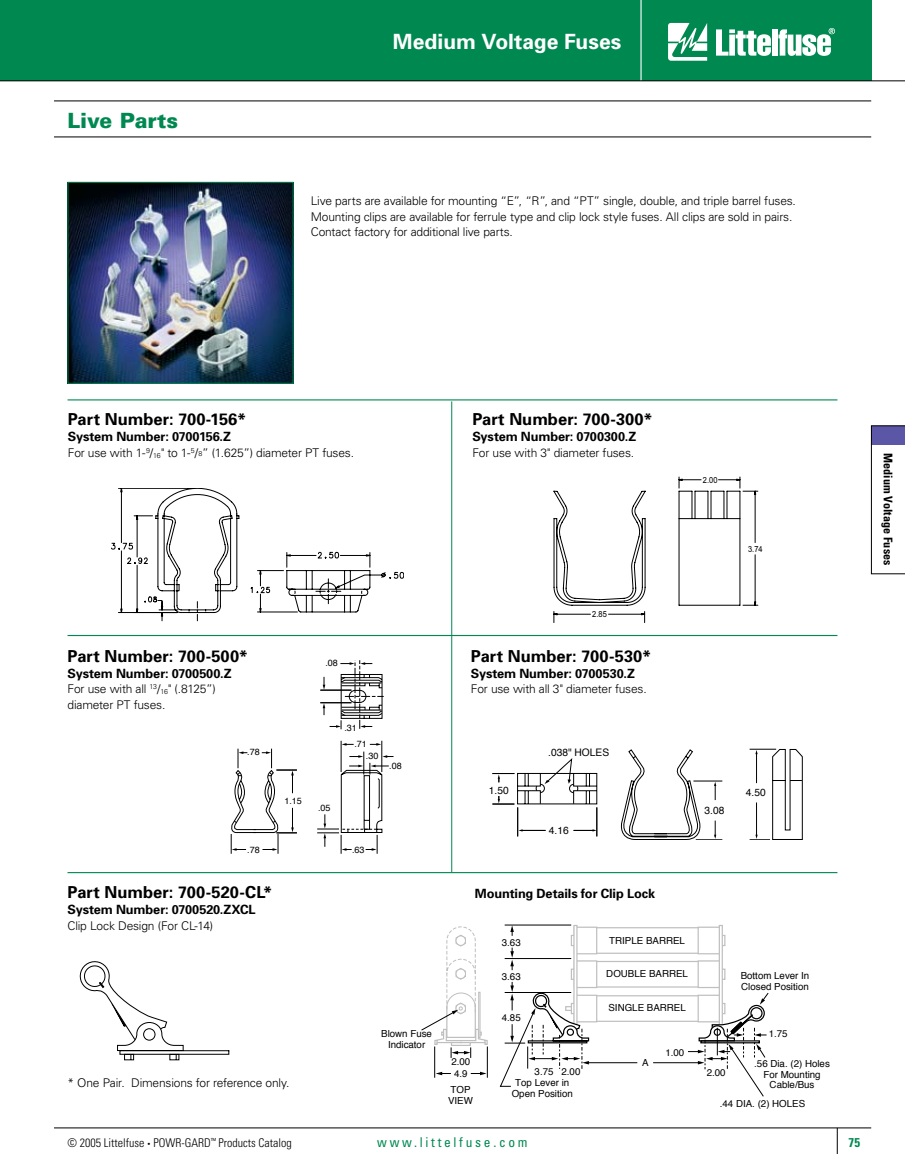
<style>
.page{position:relative;width:905px;height:1175px;background:#fff}
.page>*{position:absolute;margin:0;border:0;box-sizing:border-box;transform-origin:0 0}
.t1{font:700 21px "Univers";color:#fff}
.t2{font:900 21px "Univers";letter-spacing:-.005em;color:#008851}
.t3{font:700 16.5px "Univers";color:#000}
.t4{font:condensed 13.5px "Univers";letter-spacing:.2em;color:#008851}
.t5{font:700 12.75px "Univers";letter-spacing:-.01em;color:#000}
.t6{font:700 condensed 12.75px "Univers";color:#008851}
.t7{font:300 12px/15.8px "Univers";letter-spacing:-.015em;color:#000}
.t8{font:300 condensed 12px "Univers";color:#000}
.t9{font:700 condensed 12px "Univers";letter-spacing:.015em;color:#000}
.t10{font:10.35px "Helvetica";color:#000}
.t11{font:9.75px/10.9px "Helvetica";color:#000}
.t12{font:9px "Helvetica";color:#000}
.t13{font:8.25px "Arial";color:#000;scale:.92 1}
.s1{font-size:7.05px}
.s2{font-size:6px}
</style>
<div class="page">
<div style="left:0;top:0;width:871px;height:81px;background:#008851"></div>
<hr style="left:640px;top:0;width:1px;height:81px;background:#fff">
<svg style="left:668px;top:23px;width:39px;height:38px"></svg>
<svg style="left:716px;top:29px;width:55px;height:27px"></svg>
<div style="left:772px;top:29px;width:5px;height:27px;background:#fff"></div>
<svg style="left:778px;top:28px;width:57px;height:28px"></svg>
<hr style="left:0;top:81px;width:904px;height:1px;background:#000">
<hr style="left:54px;top:137px;width:817px;height:1px;background:#000">
<hr style="left:54px;top:101px;width:817px;height:1px;background:#000">
<svg style="left:837px;top:1128px;width:1px;height:25px"></svg>
<hr style="left:54px;top:1127px;width:817px;height:1px;background:#000">
<svg style="left:871px;top:425px;width:33px;height:149px"></svg>
<div style="left:574px;top:927px;width:146px;height:26px;border:1px solid #bfbfbf"></div>
<div style="left:698px;top:927px;width:22px;height:26px;background:#fff"></div>
<div style="left:697px;top:926px;width:24px;height:28px;border:1px solid #bfbfbf"></div>
<div style="left:573px;top:926px;width:24px;height:28px;border:1px solid #bfbfbf"></div>
<div style="left:574px;top:995px;width:146px;height:26px;border:1px solid #bfbfbf"></div>
<div style="left:573px;top:994px;width:24px;height:28px;border:1px solid #bfbfbf"></div>
<div style="left:574px;top:960px;width:146px;height:27px;border:1px solid #bfbfbf"></div>
<div style="left:698px;top:961px;width:22px;height:26px;background:#fff"></div>
<div style="left:697px;top:960px;width:24px;height:28px;border:1px solid #bfbfbf"></div>
<div style="left:573px;top:960px;width:24px;height:28px;border:1px solid #bfbfbf"></div>
<div style="left:721px;top:934px;width:4px;height:12px;border:1px solid #bfbfbf"></div>
<div style="left:721px;top:968px;width:4px;height:11px;border:1px solid #bfbfbf"></div>
<hr style="left:719px;top:925px;width:3px;height:99px;background:#fff">
<div style="left:718px;top:924px;width:5px;height:100px;border:1px solid #bfbfbf"></div>
<hr style="left:434px;top:1046px;width:1px;height:31px;background:#000">
<svg style="left:435px;top:1071px;width:16px;height:4px"></svg>
<svg style="left:471px;top:1071px;width:15px;height:4px"></svg>
<hr style="left:653px;top:1062px;width:47px;height:1px;background:#000">
<hr style="left:586px;top:1062px;width:51px;height:1px;background:#000">
<hr style="left:487px;top:1046px;width:1px;height:31px;background:#000">
<svg style="left:688px;top:986px;width:81px;height:111px"></svg>
<svg style="left:421px;top:926px;width:67px;height:131px"></svg>
<svg style="left:500px;top:924px;width:96px;height:162px"></svg>
<svg style="left:492px;top:748px;width:310px;height:92px"></svg>
<svg style="left:230px;top:660px;width:163px;height:193px"></svg>
<img style="left:70px;top:184px;width:221px;height:198px">
<div style="left:68px;top:182px;width:225px;height:202px;border:1px solid #008851"></div>
<hr style="left:68px;top:872px;width:769px;height:1px;background:#008851">
<hr style="left:451px;top:401px;width:1px;height:471px;background:#008851">
<svg style="left:79px;top:961px;width:151px;height:99px"></svg>
<hr style="left:68px;top:399px;width:769px;height:1px;background:#008851">
<hr style="left:68px;top:635px;width:769px;height:1px;background:#008851">
<svg style="left:111px;top:488px;width:293px;height:133px"></svg>
<svg style="left:553px;top:476px;width:205px;height:147px"></svg>
<h1 class="t2" style="left:68px;top:107px;width:112px">Live Parts</h1>
<h1 class="t1" style="left:393px;top:28px;width:230px">Medium Voltage Fuses</h1>
<p class="t7" style="left:310px;top:192px;width:487px">Live parts are available for mounting “E”, “R”, and “PT” single, double, and triple barrel fuses.<br>Mounting clips are available for ferrule type and clip lock style fuses. All clips are sold in pairs.<br>Contact factory for additional live parts.</p>
<h2 class="t3" style="left:68px;top:409px;width:180px">Part Number: 700-156*</h2>
<p class="t5" style="left:68px;top:428px;width:165px">System Number: 0700156.Z</p>
<p class="t7" style="left:68px;top:444px;width:288px">For use with 1-<sup>9</sup>/<sub>16</sub>" to 1-<sup>5</sup>/<span class="s1">8</span>” (1.625”) diameter PT fuses.</p>
<h2 class="t3" style="left:472px;top:409px;width:182px">Part Number: 700-300*</h2>
<p class="t5" style="left:472px;top:428px;width:165px">System Number: 0700300.Z</p>
<p class="t7" style="left:472px;top:444px;width:163px">For use with 3" diameter fuses.</p>
<p class="t13" style="left:702px;top:475px;width:18px;rotate:-1deg">2.00</p>
<p class="t13" style="left:748px;top:544px;width:18px;rotate:-1deg">3.74</p>
<h2 class="t3" style="left:68px;top:645px;width:182px">Part Number: 700-500*</h2>
<p class="t5" style="left:68px;top:665px;width:165px">System Number: 0700500.Z</p>
<p class="t7" style="left:68px;top:681px;width:150px">For use with all <sup>13</sup>/<sub>16</sub>" (.8125”) diameter PT fuses.</p>
<p class="t12" style="left:247px;top:744px;width:14px">.78</p>
<p class="t12" style="left:325px;top:655px;width:14px">.08</p>
<p class="t12" style="left:284px;top:793px;width:19px">1.15</p>
<p class="t12" style="left:318px;top:800px;width:14px">.05</p>
<p class="t12" style="left:344px;top:720px;width:14px">.31</p>
<p class="t12" style="left:354px;top:735px;width:14px">.71</p>
<p class="t12" style="left:366px;top:747px;width:14px">.30</p>
<p class="t12" style="left:389px;top:758px;width:14px">.08</p>
<p class="t12" style="left:247px;top:842px;width:14px">.78</p>
<p class="t12" style="left:352px;top:842px;width:14px">.63</p>
<h2 class="t3" style="left:68px;top:881px;width:206px">Part Number: 700-520-CL*</h2>
<p class="t5" style="left:68px;top:901px;width:190px">System Number: 0700520.ZXCL</p>
<p class="t7" style="left:68px;top:917px;width:147px">Clip Lock Design (For CL-14)</p>
<p class="t7" style="left:68px;top:1074px;width:223px">* One Pair. Dimensions for reference only.</p>
<p class="t11" style="left:381px;top:1028px;width:52px;text-align:center">Blown Fuse<br>Indicator</p>
<p class="t13" style="left:592px;top:609px;width:18px;rotate:-1deg">2.85</p>
<h2 class="t3" style="left:471px;top:645px;width:182px">Part Number: 700-530*</h2>
<p class="t5" style="left:471px;top:665px;width:165px">System Number: 0700530.Z</p>
<p class="t7" style="left:471px;top:681px;width:177px">For use with all 3" diameter fuses.</p>
<p class="t10" style="left:489px;top:781px;width:21px">1.50</p>
<p class="t10" style="left:548px;top:743px;width:62px">.038" HOLES</p>
<p class="t10" style="left:549px;top:821px;width:21px">4.16</p>
<p class="t10" style="left:704px;top:801px;width:21px">3.08</p>
<p class="t10" style="left:745px;top:783px;width:21px">4.50</p>
<p class="t5" style="left:475px;top:885px;width:182px">Mounting Details for Clip Lock</p>
<p class="t11" style="left:502px;top:936px;width:20px">3.63</p>
<p class="t11" style="left:502px;top:970px;width:20px">3.63</p>
<p class="t11" style="left:502px;top:1011px;width:20px">4.85</p>
<p class="t11" style="left:609px;top:934px;width:77px">TRIPLE BARREL</p>
<p class="t11" style="left:606px;top:967px;width:83px">DOUBLE BARREL</p>
<p class="t11" style="left:608px;top:1002px;width:79px">SINGLE BARREL</p>
<p class="t11" style="left:665px;top:1046px;width:20px">1.00</p>
<p class="t11" style="left:740px;top:970px;width:70px">Bottom Lever In<br>Closed Position</p>
<p class="t11" style="left:768px;top:1027px;width:20px">1.75</p>
<p class="t11" style="left:451px;top:1055px;width:20px;line-height:12px">2.00<br>4.9</p>
<p class="t11" style="left:448px;top:1083px;width:26px">TOP<br>VIEW</p>
<p class="t11" style="left:642px;top:1056px;width:8px">A</p>
<p class="t11" style="left:754px;top:1057px;width:77px;text-align:center">.56 Dia. (2) Holes<br>For Mounting<br>Cable/Bus</p>
<p class="t11" style="left:719px;top:1097px;width:87px">.44 DIA. (2) HOLES</p>
<p class="t11" style="left:561px;top:1065px;width:20px">2.00</p>
<p class="t11" style="left:706px;top:1066px;width:20px">2.00</p>
<p class="t11" style="left:511px;top:1065px;width:63px;text-align:center">3.75<br>Top Lever in<br>Open Position</p>
<p class="t8" style="left:68px;top:1135px;width:226px">© 2005 Littelfuse <span class="s2">•</span> POWR-GARD<sup>™</sup> Products Catalog</p>
<p class="t4" style="left:377px;top:1133px;width:152px">www.littelfuse.com</p>
<p class="t6" style="left:848px;top:1134px;width:13px">75</p>
<p class="t9" style="left:895px;top:453px;width:114px;rotate:90deg">Medium Voltage Fuses</p>
</div>
